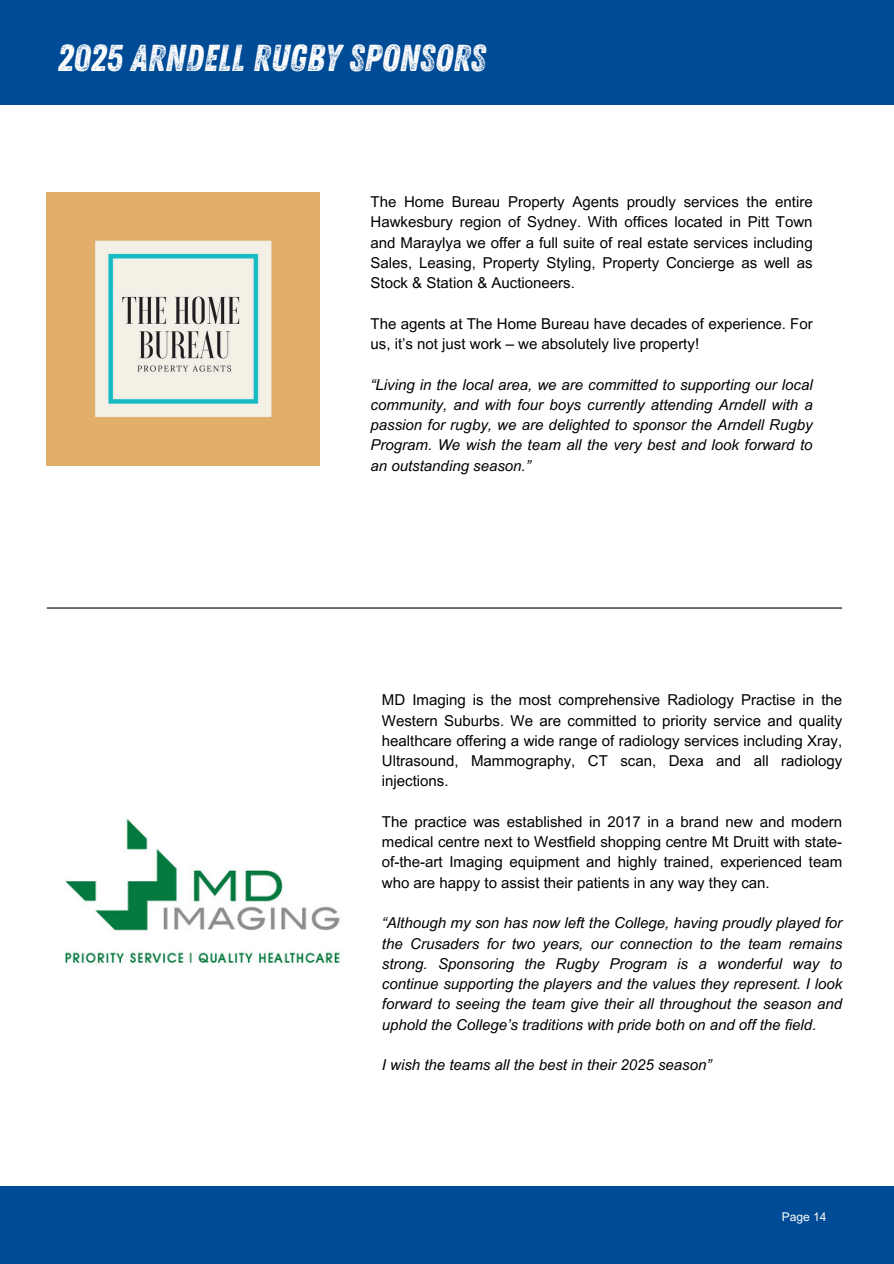
<style>
.page{position:relative;width:894px;height:1264px;background:#fff}
.page>*{position:absolute;margin:0;border:0;box-sizing:border-box;transform-origin:0 0}
.t1{font:37.5px "Zing Rust G2 Base";color:#fff}
.t2{font:15px/20.2px "Arial MT Pro";color:#000;text-align:justify}
.t3{font:italic 15px/20.2px "Arial MT Pro";color:#000;text-align:justify}
.t4{font:12px "Arial MT Pro";color:#fff}
</style>
<div class="page">
<img style="left:65px;top:819px;width:275px;height:147px">
<div style="left:0;top:0;width:893px;height:105px;background:#004b96"></div>
<div style="left:0;top:1186px;width:893px;height:77px;background:#004b96"></div>
<hr style="left:47px;top:607px;width:795px;height:1px;background:#000">
<img style="left:47px;top:193px;width:272px;height:272px">
<h1 class="t1" style="left:57px;top:36px;width:429px">2025 ARNDELL RUGBY SPONSORS</h1>
<p class="t2" style="left:370px;top:194px;width:443px">The Home Bureau Property Agents proudly services the entire Hawkesbury region of Sydney. With offices located in Pitt Town and Maraylya we offer a full suite of real estate services including Sales, Leasing, Property Styling, Property Concierge as well as Stock &amp; Station &amp; Auctioneers.</p>
<h2 class="t2" style="left:370px;top:315px;width:443px">The agents at The Home Bureau have decades of experience. For us, it’s not just work – we absolutely live property!</h2>
<h2 class="t3" style="left:370px;top:376px;width:443px">“Living in the local area, we are committed to supporting our local community, and with four boys currently attending Arndell with a passion for rugby, we are delighted to sponsor the Arndell Rugby Program. We wish the team all the very best and look forward to an outstanding season.”</h2>
<p class="t2" style="left:382px;top:692px;width:461px">MD Imaging is the most comprehensive Radiology Practise in the Western Suburbs. We are committed to priority service and quality healthcare offering a wide range of radiology services including Xray, Ultrasound, Mammography, CT scan, Dexa and all radiology injections.</p>
<h2 class="t2" style="left:382px;top:813px;width:461px">The practice was established in 2017 in a brand new and modern medical centre next to Westfield shopping centre Mt Druitt with state&shy;of-the-art Imaging equipment and highly trained, experienced team who are happy to assist their patients in any way they can.</h2>
<h2 class="t3" style="left:382px;top:914px;width:461px">“Although my son has now left the College, having proudly played for the Crusaders for two years, our connection to the team remains strong. Sponsoring the Rugby Program is a wonderful way to continue supporting the players and the values they represent. I look forward to seeing the team give their all throughout the season and uphold the College’s traditions with pride both on and off the field.</h2>
<h2 class="t3" style="left:382px;top:1056px;width:331px">I wish the teams all the best in their 2025 season”</h2>
<p class="t4" style="left:781px;top:1212px;width:46px">Page 14</p>
</div>
